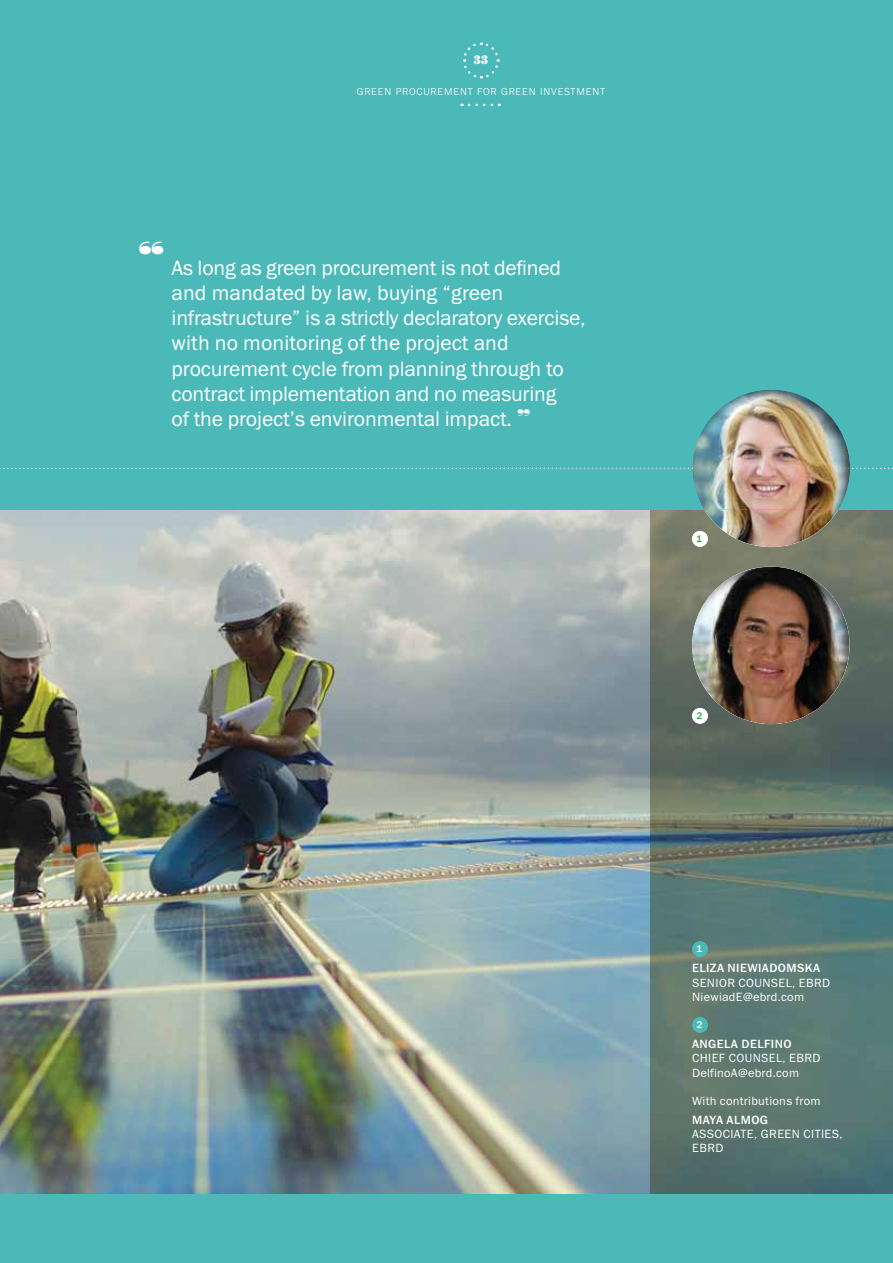
<style>
.page{position:relative;width:893px;height:1263px;background:#fff}
.page>*{position:absolute;margin:0;border:0;box-sizing:border-box;transform-origin:0 0}
.t1{font:700 expanded 48.6px "Bodoni URW";color:#fff}
.t2{font:21px/25.2px "Franklin Gothic Book ITC";letter-spacing:-.01em;color:#fff}
.t3{font:700 12.75px "Bodoni URW";color:#fff}
.t4{font:12px/14.4px "Franklin Gothic Book ITC";letter-spacing:.035em;color:#fff}
.t5{font:12px "Franklin Gothic Medium ITC";letter-spacing:.035em;color:#fff}
.t6{font:300 10.5px "Franklin Gothic URW";letter-spacing:.08em;color:#fff}
.t7{font:9.9px "Franklin Gothic Medium ITC";color:#fff}
.t8{font:9.75px "Franklin Gothic Medium ITC";color:#2aa449}
.s1{font-family:"Bodoni URW";font-weight:700;font-stretch:expanded;font-size:24.3px}
</style>
<div class="page">
<img style="left:0;top:509px;width:650px;height:686px">
<svg style="left:650px;top:509px;width:243px;height:686px;background:#5c746c"></svg>
<div style="left:0;top:0;width:893px;height:509px;background:#4bb9b8"></div>
<svg style="left:0;top:468px;width:893px;height:1px"></svg>
<svg style="left:469px;top:104px;width:31px;height:2px"></svg>
<svg style="left:463px;top:42px;width:37px;height:37px"></svg>
<div style="left:692px;top:941px;width:16px;height:16px;background:#4bb9b8;border-radius:50%"></div>
<div style="left:692px;top:1017px;width:16px;height:16px;background:#4bb9b8;border-radius:50%"></div>
<div style="left:692px;top:531px;width:16px;height:16px;background:#fff;border-radius:50%"></div>
<img style="left:704px;top:509px;width:134px;height:38px">
<img style="left:692px;top:390px;width:158px;height:119px">
<img style="left:728px;top:468px;width:121px;height:1px">
<img style="left:692px;top:567px;width:152px;height:157px">
<img style="left:692px;top:567px;width:157px;height:157px;border-radius:50%">
<div style="left:0;top:1195px;width:893px;height:68px;background:#4bb9b8"></div>
<p class="t3" style="left:473px;top:52px;width:17px">33</p>
<p class="t6" style="left:357px;top:88px;width:250px">GREEN PROCUREMENT FOR GREEN INVESTMENT</p>
<h1 class="t1" style="left:138px;top:230px;width:29px">“</h1>
<p class="t2" style="left:172px;top:257px;width:415px">As long as green procurement is not defined and mandated by law, buying “green infrastructure” is a strictly declaratory exercise, with no monitoring of the project and procurement cycle from planning through to contract implementation and no measuring<br>of the project’s environmental impact. <span class="s1">”</span></p>
<p class="t8" style="left:696px;top:535px;width:7px">1</p>
<p class="t8" style="left:696px;top:712px;width:7px">2</p>
<p class="t7" style="left:696px;top:945px;width:8px">1</p>
<p class="t5" style="left:692px;top:963px;width:130px">ELIZA NIEWIADOMSKA</p>
<p class="t4" style="left:692px;top:976px;width:140px">SENIOR COUNSEL, EBRD<br>NiewiadE@ebrd.com</p>
<p class="t7" style="left:696px;top:1021px;width:8px">2</p>
<p class="t5" style="left:692px;top:1039px;width:101px">ANGELA DELFINO</p>
<p class="t4" style="left:692px;top:1052px;width:130px">CHIEF COUNSEL, EBRD<br>DelfinoA@ebrd.com</p>
<p class="t4" style="left:692px;top:1095px;width:130px">With contributions from</p>
<p class="t5" style="left:692px;top:1115px;width:78px">MAYA ALMOG</p>
<p class="t4" style="left:692px;top:1128px;width:152px">ASSOCIATE, GREEN CITIES,<br>EBRD</p>
</div>
